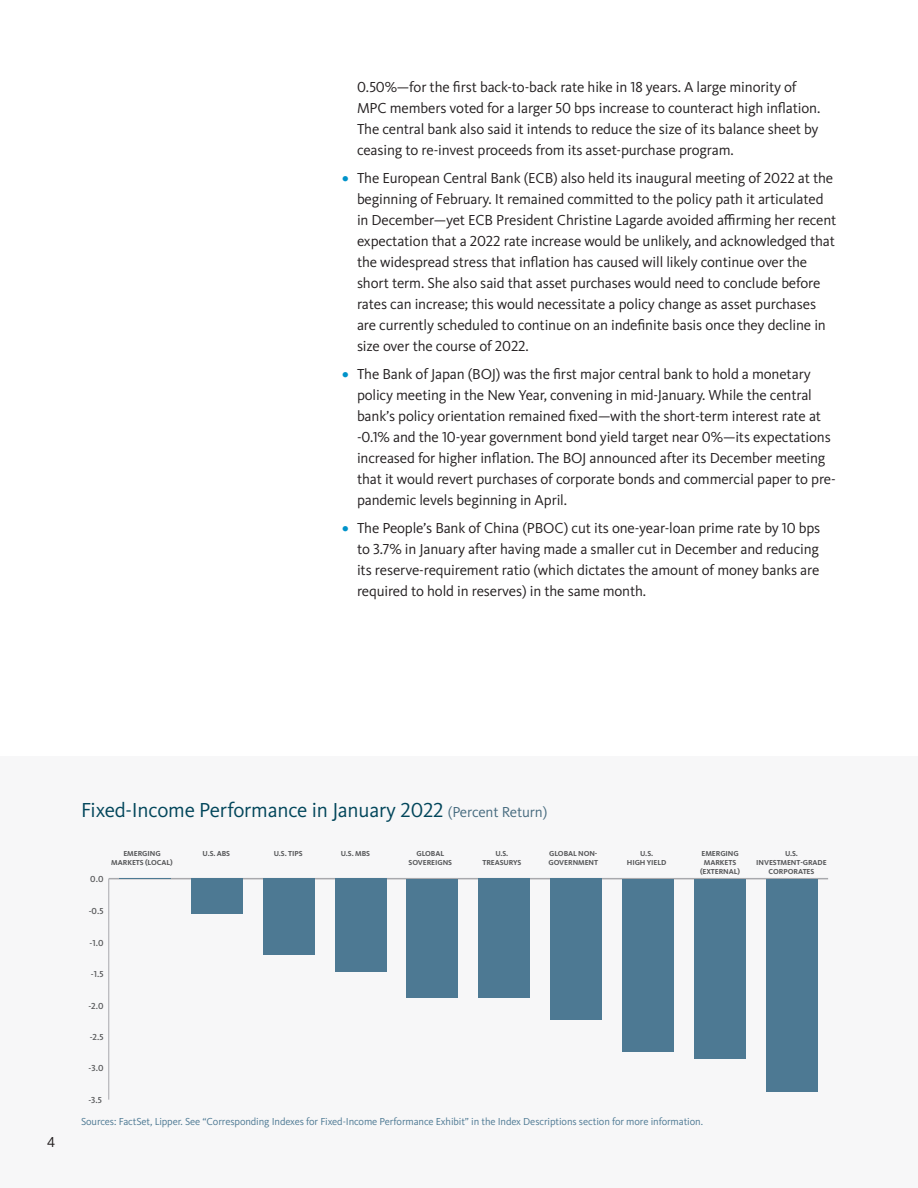
<style>
.page{position:relative;width:918px;height:1188px;background:#fff}
.page>*{position:absolute;margin:0;border:0;box-sizing:border-box;transform-origin:0 0}
.Head_sidebar{font:21px "Kievit Pro";letter-spacing:-.01em;color:#02465b}
.t1{font:15px/21px "Kievit Pro";letter-spacing:-.01em;color:#231f20}
.Sources{font:10.5px "Kievit Pro";letter-spacing:-.01em;color:#4d7993}
.t2{font:500 9px "Kievit Pro";color:#57585a}
.t3{font:700 7.5px/9px "Kievit Pro";letter-spacing:-.01em;color:#57585a;text-align:center}
.s1{font-weight:700;color:#0093ca}
.s2{font-size:15px;color:#476b7f}
</style>
<div class="page">
<div style="left:0;top:756px;width:918px;height:432px;background:#f7f7f8"></div>
<hr style="left:109px;top:878px;width:719px;height:1px;background:#a8a9ad">
<hr style="left:108px;top:879px;width:1px;height:221px;background:#a8a9ad">
<hr style="left:119px;top:879px;width:52px;height:1px;background:#4d7993">
<div style="left:191px;top:879px;width:52px;height:35px;background:#4d7993"></div>
<div style="left:263px;top:879px;width:52px;height:76px;background:#4d7993"></div>
<div style="left:335px;top:879px;width:51px;height:93px;background:#4d7993"></div>
<div style="left:407px;top:879px;width:51px;height:118px;background:#4d7993"></div>
<div style="left:479px;top:879px;width:51px;height:119px;background:#4d7993"></div>
<div style="left:550px;top:879px;width:52px;height:141px;background:#4d7993"></div>
<div style="left:622px;top:879px;width:52px;height:173px;background:#4d7993"></div>
<div style="left:694px;top:879px;width:52px;height:180px;background:#4d7993"></div>
<div style="left:766px;top:879px;width:52px;height:212px;background:#4d7993"></div>
<p class="t1" style="left:357px;top:77px;width:465px">0.50%—for the first back-to-back rate hike in 18 years. A large minority of MPC members voted for a larger 50 bps increase to counteract high inflation.<br>The central bank also said it intends to reduce the size of its balance sheet by ceasing to re-invest proceeds from its asset-purchase program.</p>
<p class="t1" style="left:357px;top:168px;width:481px;text-indent:-15px"><span class="s1">•</span> The European Central Bank (ECB) also held its inaugural meeting of 2022 at the beginning of February. It remained committed to the policy path it articulated in December—yet ECB President Christine Lagarde avoided affirming her recent expectation that a 2022 rate increase would be unlikely, and acknowledged that the widespread stress that inflation has caused will likely continue over the short term. She also said that asset purchases would need to conclude before rates can increase; this would necessitate a policy change as asset purchases are currently scheduled to continue on an indefinite basis once they decline in size over the course of 2022.</p>
<p class="t1" style="left:357px;top:363px;width:480px;text-indent:-15px"><span class="s1">•</span> The Bank of Japan (BOJ) was the first major central bank to hold a monetary policy meeting in the New Year, convening in mid-January. While the central bank’s policy orientation remained fixed—with the short-term interest rate at -0.1% and the 10-year government bond yield target near 0%—its expectations increased for higher inflation. The BOJ announced after its December meeting that it would revert purchases of corporate bonds and commercial paper to pre&shy;pandemic levels beginning in April.</p>
<p class="t1" style="left:357px;top:517px;width:465px;text-align:justify;text-indent:-15px"><span class="s1">•</span> The People’s Bank of China (PBOC) cut its one-year-loan prime rate by 10 bps to 3.7% in January after having made a smaller cut in December and reducing its reserve-requirement ratio (which dictates the amount of money banks are required to hold in reserves) in the same month.</p>
<p class="t1" style="left:47px;top:1131px;width:9px">4</p>
<p class="Head_sidebar" style="left:81px;top:797px;width:468px">Fixed-Income Performance in January 2022 <span class="s2">(Percent Return)</span></p>
<p class="t2" style="left:90px;top:874px;width:15px">0.0</p>
<p class="t3" style="left:111px;top:849px;width:63px">EMERGING<br>MARKETS (LOCAL)</p>
<p class="t3" style="left:627px;top:849px;width:41px">U.S.<br>HIGH YIELD</p>
<p class="t3" style="left:203px;top:849px;width:29px">U.S. ABS</p>
<p class="t3" style="left:274px;top:849px;width:30px">U.S. TIPS</p>
<p class="t3" style="left:756px;top:849px;width:72px">U.S.<br>INVESTMENT-GRADE<br>CORPORATES</p>
<p class="t3" style="left:341px;top:849px;width:31px">U.S. MBS</p>
<p class="t3" style="left:549px;top:849px;width:51px;text-align:left">GLOBAL NON-<br>GOVERNMENT</p>
<p class="t3" style="left:409px;top:849px;width:45px">GLOBAL<br>SOVEREIGNS</p>
<p class="t3" style="left:482px;top:849px;width:40px">U.S.<br>TREASURYS</p>
<p class="t3" style="left:700px;top:849px;width:42px">EMERGING<br>MARKETS (EXTERNAL)</p>
<p class="t2" style="left:89px;top:906px;width:16px">-0.5</p>
<p class="t2" style="left:90px;top:937px;width:15px">-1.0</p>
<p class="t2" style="left:91px;top:969px;width:14px">-1.5</p>
<p class="t2" style="left:88px;top:1000px;width:17px">-2.0</p>
<p class="t2" style="left:90px;top:1032px;width:15px">-2.5</p>
<p class="t2" style="left:89px;top:1062px;width:16px">-3.0</p>
<p class="t2" style="left:88px;top:1095px;width:15px">-3.5</p>
<p class="Sources" style="left:81px;top:1115px;width:623px">Sources: FactSet, Lipper. See “Corresponding Indexes for Fixed-Income Performance Exhibit” in the Index Descriptions section for more information.</p>
</div>
